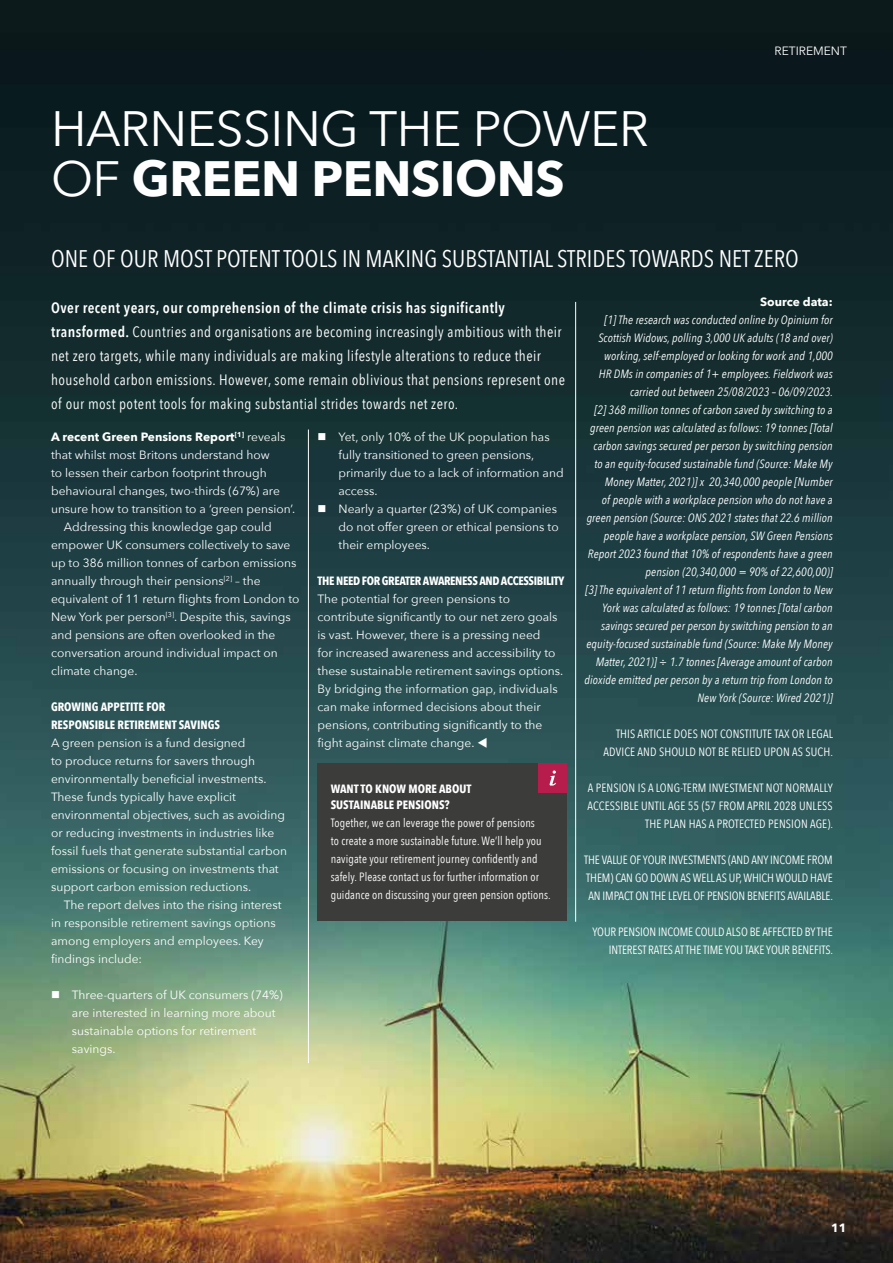
<style>
.page{position:relative;width:893px;height:1263px;background:#fff}
.page>*{position:absolute;margin:0;border:0;box-sizing:border-box;transform-origin:0 0}
.t1{font:49.5px/49.5px "Avenir Next";letter-spacing:-.01em;color:#fff}
.t2{font:24px "Avenir Next Condensed";color:#fff}
.t3{font:15px/24px "Avenir Next Condensed";letter-spacing:.03em;color:#fff}
.t4{font:12px/18px "Avenir Next";color:#fff}
.t5{font:italic 12px/18px "Avenir Next Condensed";letter-spacing:.01em;color:#fff;text-align:right}
.t6{font:12px/18px "Avenir Next Condensed";letter-spacing:.01em;color:#fff;text-align:right}
.t7{font:700 12px/18px "Avenir Next Condensed";color:#fff}
.t8{font:12px/18px "Avenir Next Condensed";letter-spacing:-.01em;color:#fff;text-align:right}
.t9{font:700 12px "Avenir Next";color:#fff}
.t10{font:700 12px "Avenir Next Condensed";letter-spacing:-.03em;color:#fff}
.s1{font-weight:700}
.s2{font-weight:600}
.s3{font-weight:400}
</style>
<div class="page">
<img style="left:0;top:0;width:893px;height:1263px">
<div style="left:317px;top:763px;width:250px;height:158px;background:#3c3c3b"></div>
<div style="left:539px;top:763px;width:28px;height:30px;background:#b61d4c"></div>
<svg style="left:550px;top:770px;width:6px;height:15px"></svg>
<hr style="left:575px;top:302px;width:1px;height:620px;background:#fff">
<hr style="left:308px;top:429px;width:1px;height:634px;background:#fff">
<h1 class="t1" style="left:51px;top:102px;width:599px">HARNESSING THE POWER<br>OF <span class="s1">GREEN PENSIONS</span></h1>
<p class="t4" style="left:775px;top:41px;width:74px">RETIREMENT</p>
<h2 class="t2" style="left:51px;top:238px;width:749px">ONE OF OUR MOST POTENT TOOLS IN MAKING SUBSTANTIAL STRIDES TOWARDS NET ZERO</h2>
<p class="t3" style="left:51px;top:295px;width:515px"><span class="s2">Over recent years, our comprehension of the climate crisis has significantly transformed.</span> Countries and organisations are becoming increasingly ambitious with their net zero targets, while many individuals are making lifestyle alterations to reduce their household carbon emissions. However, some remain oblivious that pensions represent one of our most potent tools for making substantial strides towards net zero.</p>
<p class="t9" style="left:51px;top:426px;width:236px">A recent Green Pensions Report<sup>[1]</sup> <span class="s3">reveals</span></p>
<p class="t4" style="left:51px;top:445px;width:220px">that whilst most Britons understand how</p>
<p class="t4" style="left:51px;top:463px;width:217px">to lessen their carbon footprint through</p>
<p class="t4" style="left:51px;top:481px;width:230px">behavioural changes, two-thirds (67%) are</p>
<p class="t4" style="left:51px;top:499px;width:246px">unsure how to transition to a ‘green pension’.</p>
<p class="t4" style="left:64px;top:517px;width:209px">Addressing this knowledge gap could</p>
<p class="t4" style="left:51px;top:535px;width:241px">empower UK consumers collectively to save</p>
<p class="t4" style="left:51px;top:553px;width:247px">up to 386 million tonnes of carbon emissions</p>
<p class="t4" style="left:51px;top:571px;width:211px">annually through their pensions<sup>[2]</sup> – the</p>
<p class="t4" style="left:51px;top:589px;width:250px">equivalent of 11 return flights from London to</p>
<p class="t4" style="left:51px;top:607px;width:241px">New York per person<sup>[3]</sup>. Despite this, savings</p>
<p class="t4" style="left:51px;top:625px;width:226px">and pensions are often overlooked in the</p>
<p class="t4" style="left:51px;top:643px;width:228px">conversation around individual impact on</p>
<p class="t4" style="left:51px;top:661px;width:88px">climate change.</p>
<p class="t7" style="left:51px;top:698px;width:171px">GROWING APPETITE FOR<br>RESPONSIBLE RETIREMENT SAVINGS</p>
<p class="t4" style="left:51px;top:733px;width:237px">A green pension is a fund designed<br>to produce returns for savers through environmentally beneficial investments.<br>These funds typically have explicit environmental objectives, such as avoiding or reducing investments in industries like fossil fuels that generate substantial carbon emissions or focusing on investments that support carbon emission reductions.</p>
<p class="t4" style="left:51px;top:895px;width:232px;text-indent:13px">The report delves into the rising interest in responsible retirement savings options among employers and employees. Key findings include:</p>
<p class="t4" style="left:72px;top:985px;width:212px;text-indent:-21px">■ Three-quarters of UK consumers (74%) are interested in learning more about sustainable options for retirement savings.</p>
<p class="t9" style="left:760px;top:291px;width:74px">Source data:</p>
<p class="t5" style="left:584px;top:311px;width:250px">[1] The research was conducted online by Opinium for Scottish Widows, polling 3,000 UK adults (18 and over) working, self-employed or looking for work and 1,000<br>HR DMs in companies of 1+ employees. Fieldwork was carried out between 25/08/2023 – 06/09/2023.<br>[2] 368 million tonnes of carbon saved by switching to a green pension was calculated as follows: 19 tonnes [Total carbon savings secured per person by switching pension to an equity-focused sustainable fund (Source: Make My Money Matter, 2021)] x 20,340,000 people [Number<br>of people with a workplace pension who do not have a green pension (Source: ONS 2021 states that 22.6 million people have a workplace pension, SW Green Pensions Report 2023 found that 10% of respondents have a green pension (20,340,000 = 90% of 22,600,00)]<br>[3] The equivalent of 11 return flights from London to New York was calculated as follows: 19 tonnes [Total carbon savings secured per person by switching pension to an equity-focused sustainable fund (Source: Make My Money Matter, 2021)] ÷ 1.7 tonnes [Average amount of carbon dioxide emitted per person by a return trip from London to New York (Source: Wired 2021)]</p>
<p class="t6" style="left:604px;top:724px;width:231px">THIS ARTICLE DOES NOT CONSTITUTE TAX OR LEGAL<br>ADVICE AND SHOULD NOT BE RELIED UPON AS SUCH.</p>
<p class="t6" style="left:587px;top:778px;width:247px">A PENSION IS A LONG-TERM INVESTMENT NOT NORMALLY<br>ACCESSIBLE UNTIL AGE 55 (57 FROM APRIL 2028 UNLESS<br>THE PLAN HAS A PROTECTED PENSION AGE).</p>
<p class="t6" style="left:584px;top:850px;width:250px;text-align:justify">THE VALUE OF YOUR INVESTMENTS (AND ANY INCOME FROM THEM) CAN GO DOWN AS WELL AS UP, WHICH WOULD HAVE AN IMPACT ON THE LEVEL OF PENSION BENEFITS AVAILABLE.</p>
<p class="t8" style="left:592px;top:922px;width:242px">YOUR PENSION INCOME COULD ALSO BE AFFECTED BY THE<br>INTEREST RATES AT THE TIME YOU TAKE YOUR BENEFITS.</p>
<p class="t4" style="left:339px;top:427px;width:227px;text-indent:-21px">■ Yet, only 10% of the UK population has fully transitioned to green pensions, primarily due to a lack of information and access.</p>
<p class="t4" style="left:339px;top:499px;width:222px;text-indent:-21px">■ Nearly a quarter (23%) of UK companies do not offer green or ethical pensions to their employees.</p>
<p class="t10" style="left:318px;top:573px;width:248px">THE NEED FOR GREATER AWARENESS AND ACCESSIBILITY</p>
<p class="t4" style="left:318px;top:589px;width:247px">The potential for green pensions to contribute significantly to our net zero goals is vast. However, there is a pressing need<br>for increased awareness and accessibility to these sustainable retirement savings options.<br>By bridging the information gap, individuals can make informed decisions about their pensions, contributing significantly to the fight against climate change. ▼</p>
<p class="t7" style="left:331px;top:780px;width:142px;line-height:16.5px">WANT TO KNOW MORE ABOUT<br>SUSTAINABLE PENSIONS?</p>
<p class="t6" style="left:331px;top:813px;width:222px;text-align:left">Together, we can leverage the power of pensions<br>to create a more sustainable future. We’ll help you navigate your retirement journey confidently and safely. Please contact us for further information or guidance on discussing your green pension options.</p>
<p class="t9" style="left:831px;top:1218px;width:17px">11</p>
</div>
